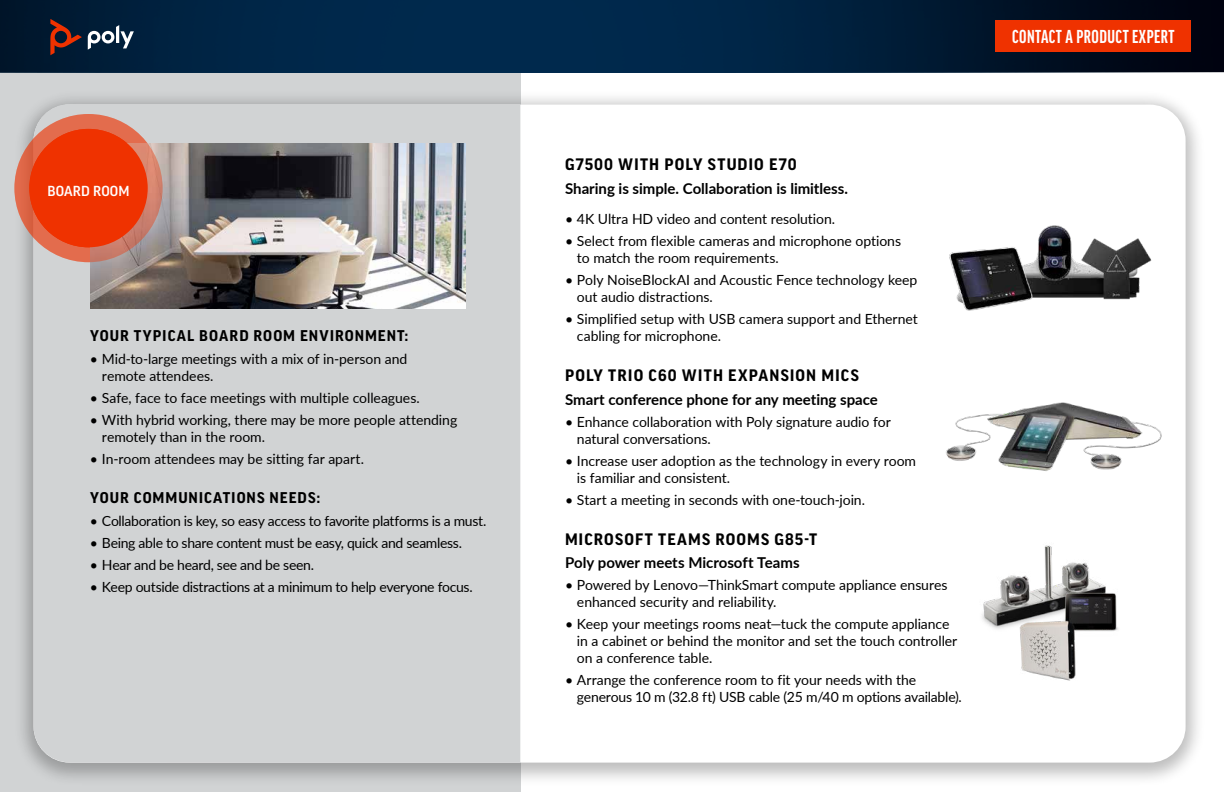
<style>
.page{position:relative;width:1224px;height:792px;background:#fff}
.page>*{position:absolute;margin:0;border:0;box-sizing:border-box;transform-origin:0 0}
.t1{font:700 extra-condensed 20px "Good Headline Pro";letter-spacing:.025em;color:#fff}
.t2{font:500 18.7px "Good Pro";letter-spacing:.05em;color:#fff}
.t3{font:700 16px "Good Pro";letter-spacing:.065em;color:#000}
.t4{font:700 15px "Lato";color:#000}
.t5{font:700 15px "Good Pro";letter-spacing:.065em;color:#000}
.t6{font:14px/17px "Lato";letter-spacing:-.005em;color:#000}
.t7{font:14px "Lato";letter-spacing:-.025em;color:#000}
.t8{font:500 14px "Good Pro";letter-spacing:.01em;color:#fff}
</style>
<div class="page">
<div style="left:0;top:70px;width:520px;height:722px;background:#d1d3d4"></div>
<img style="left:0;top:0;width:1224px;height:72px">
<div style="left:14px;top:90px;width:1191px;height:697px;background:#000;opacity:.26"></div>
<div style="left:34px;top:105px;width:1152px;height:658px;background:#fff;border-radius:36px"></div>
<div style="left:34px;top:104px;width:486px;height:659px;background:#d1d3d4"></div>
<svg style="left:88px;top:25px;width:46px;height:25px"></svg>
<svg style="left:50px;top:19px;width:32px;height:36px"></svg>
<div style="left:996px;top:20px;width:195px;height:32px;background:#ef3200"></div>
<img style="left:90px;top:143px;width:376px;height:166px">
<svg style="left:14px;top:114px;width:149px;height:148px;background:#d97258"></svg>
<div style="left:29px;top:129px;width:119px;height:118px;background:#ef3200;border-radius:50%"></div>
<img style="left:946px;top:402px;width:216px;height:69px">
<img style="left:982px;top:545px;width:136px;height:136px">
<img style="left:949px;top:225px;width:203px;height:86px">
<h2 class="t2" style="left:40px;top:180px;width:98px">EXECUTIVE</h2>
<p class="t8" style="left:47px;top:184px;width:84px">BOARD ROOM</p>
<p class="t5" style="left:90px;top:328px;width:319px">YOUR TYPICAL BOARD ROOM ENVIRONMENT:</p>
<p class="t6" style="left:102px;top:351px;width:307px;text-indent:-12px">• Mid-to-large meetings with a mix of in-person and remote attendees.</p>
<p class="t6" style="left:90px;top:390px;width:331px">• Safe, face to face meetings with multiple colleagues.</p>
<p class="t6" style="left:102px;top:412px;width:357px;text-indent:-12px">• With hybrid working, there may be more people attending remotely than in the room.</p>
<p class="t6" style="left:90px;top:451px;width:276px">• In-room attendees may be sitting far apart.</p>
<p class="t5" style="left:90px;top:490px;width:231px">YOUR COMMUNICATIONS NEEDS:</p>
<p class="t7" style="left:90px;top:513px;width:398px">• Collaboration is key, so easy access to favorite platforms is a must.</p>
<p class="t7" style="left:90px;top:535px;width:374px">• Being able to share content must be easy, quick and seamless.</p>
<p class="t6" style="left:90px;top:557px;width:226px">• Hear and be heard, see and be seen.</p>
<p class="t7" style="left:90px;top:579px;width:384px">• Keep outside distractions at a minimum to help everyone focus.</p>
<p class="t3" style="left:565px;top:157px;width:233px">G7500 WITH POLY STUDIO E70</p>
<p class="t4" style="left:565px;top:183px;width:284px">Sharing is simple. Collaboration is limitless.</p>
<p class="t6" style="left:565px;top:211px;width:272px">• 4K Ultra HD video and content resolution.</p>
<p class="t6" style="left:577px;top:233px;width:326px;text-indent:-12px">• Select from flexible cameras and microphone options to match the room requirements.</p>
<p class="t6" style="left:577px;top:272px;width:342px;text-indent:-12px">• Poly NoiseBlockAI and Acoustic Fence technology keep out audio distractions.</p>
<p class="t6" style="left:577px;top:311px;width:342px;text-indent:-12px">• Simplified setup with USB camera support and Ethernet cabling for microphone.</p>
<p class="t3" style="left:565px;top:368px;width:295px">POLY TRIO C60 WITH EXPANSION MICS</p>
<p class="t4" style="left:565px;top:394px;width:314px">Smart conference phone for any meeting space</p>
<p class="t6" style="left:577px;top:413px;width:315px;text-indent:-12px">• Enhance collaboration with Poly signature audio for natural conversations.</p>
<p class="t6" style="left:577px;top:452px;width:341px;text-indent:-12px">• Increase user adoption as the technology in every room is familiar and consistent.</p>
<p class="t6" style="left:565px;top:491px;width:302px">• Start a meeting in seconds with one-touch-join.</p>
<p class="t3" style="left:565px;top:531px;width:254px">MICROSOFT TEAMS ROOMS G85-T</p>
<p class="t4" style="left:565px;top:557px;width:236px">Poly power meets Microsoft Teams</p>
<p class="t6" style="left:577px;top:577px;width:372px;text-indent:-12px">• Powered by Lenovo—ThinkSmart compute appliance ensures enhanced security and reliability.</p>
<p class="t6" style="left:577px;top:616px;width:382px;text-indent:-12px">• Keep your meetings rooms neat—tuck the compute appliance in a cabinet or behind the monitor and set the touch controller on a conference table.</p>
<p class="t6" style="left:577px;top:672px;width:386px;text-indent:-12px">• Arrange the conference room to fit your needs with the generous 10 m (32.8 ft) USB cable (25 m/40 m options available).</p>
<h1 class="t1" style="left:1012px;top:24px;width:164px">CONTACT A PRODUCT EXPERT</h1>
</div>
